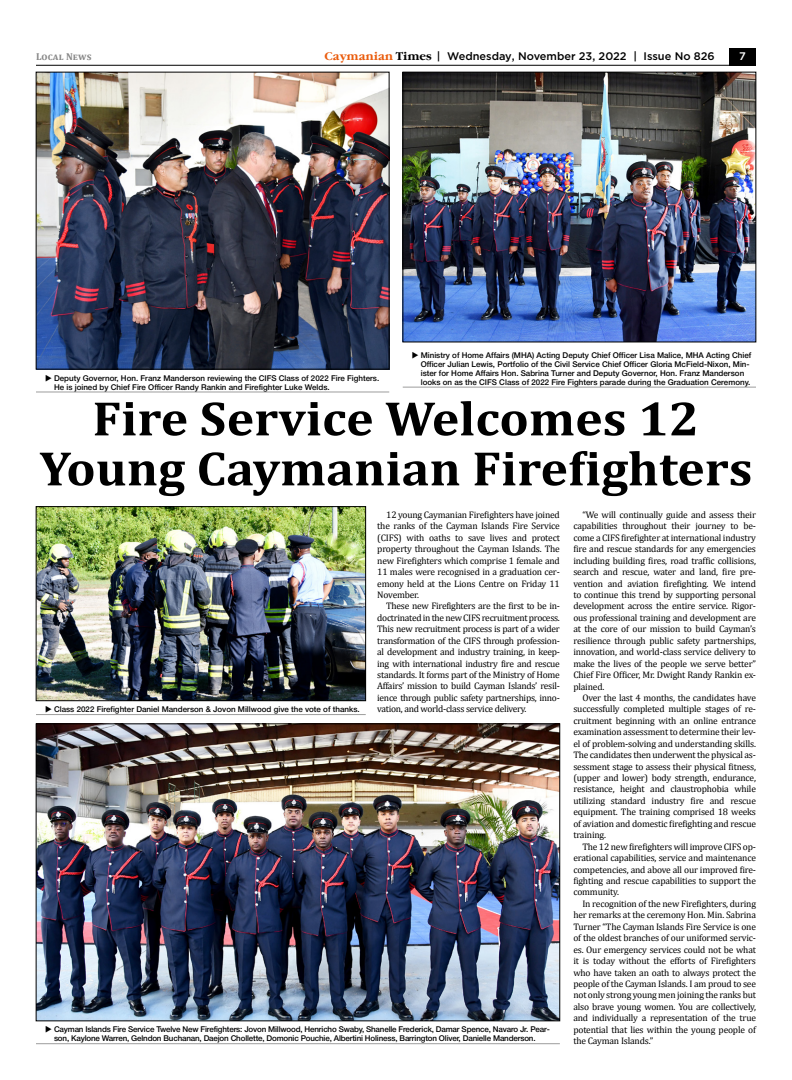
<style>
.page{position:relative;width:792px;height:1080px;background:#fff}
.page>*{position:absolute;margin:0;border:0;box-sizing:border-box;transform-origin:0 0}
.t1{font:700 49px/50px "Cambria";color:#000;text-align:center;scale:1.06 1}
.t2{font:500 11px "Gotham";color:#000}
.t3{font:500 11px "Gotham";color:#fff}
.t4{font:700 10px "Cambria";letter-spacing:.01em;color:#878787}
.t5{font:9.5px/11.4px "Cambria";letter-spacing:-.02em;color:#000;text-align:justify}
.t6{font:500 8px/9px "Helvetica Neue Cyr";color:#000}
.t7{font:500 8px/9px "Helvetica Neue Cyr";letter-spacing:-.02em;color:#000}
.s1{font-family:"Garamond C";font-weight:700;color:#ea5b0b}
.s2{font-family:"Garamond C";font-weight:700}
</style>
<div class="page">
<hr style="left:36px;top:1044px;width:524px;height:1px;background:#9d9d9c">
<img style="left:38px;top:726px;width:520px;height:293px">
<div style="left:36px;top:724px;width:524px;height:297px;border:1px solid #000"></div>
<hr style="left:36px;top:392px;width:353px;height:1px;background:#9d9d9c">
<hr style="left:36px;top:714px;width:330px;height:1px;background:#9d9d9c">
<hr style="left:403px;top:387px;width:353px;height:1px;background:#9d9d9c">
<img style="left:38px;top:74px;width:349px;height:293px">
<div style="left:36px;top:72px;width:353px;height:297px;border:1px solid #000"></div>
<img style="left:38px;top:508px;width:326px;height:191px">
<div style="left:36px;top:506px;width:330px;height:195px;border:1px solid #000"></div>
<img style="left:405px;top:74px;width:349px;height:266px">
<div style="left:403px;top:72px;width:353px;height:270px;border:1px solid #000"></div>
<div style="left:729px;top:48px;width:27px;height:18px;background:#000"></div>
<hr style="left:36px;top:65px;width:720px;height:1px;background:#000">
<p class="t4" style="left:36px;top:50px;width:57px">Local News</p>
<p class="t2" style="left:325px;top:49px;width:392px"><span class="s1">Caymanian</span> <span class="s2">Times</span> | Wednesday, November 23, 2022 | Issue No 826</p>
<p class="t3" style="left:739px;top:49px;width:8px">7</p>
<p class="t6" style="left:54px;top:373px;width:327px">Deputy Governor, Hon. Franz Manderson reviewing the CIFS Class of 2022 Fire Fighters.<br>He is joined by Chief Fire Officer Randy Rankin and Firefighter Luke Welds.</p>
<p class="t6" style="left:421px;top:351px;width:332px">Ministry of Home Affairs (MHA) Acting Deputy Chief Officer Lisa Malice, MHA Acting Chief Officer Julian Lewis, Portfolio of the Civil Service Chief Officer Gloria McField-Nixon, Min&shy;ister for Home Affairs Hon. Sabrina Turner and Deputy Governor, Hon. Franz Manderson looks on as the CIFS Class of 2022 Fire Fighters parade during the Graduation Ceremony.</p>
<h1 class="t1" style="left:39px;top:392px;width:674px">Fire Service Welcomes 12<br>Young Caymanian Firefighters</h1>
<p class="t5" style="left:377px;top:509px;width:184px;text-indent:9px">12 young Caymanian Firefighters have joined the ranks of the Cayman Islands Fire Service (CIFS) with oaths to save lives and protect property throughout the Cayman Islands. The new Firefighters which comprise 1 female and 11 males were recognised in a graduation cer&shy;emony held at the Lions Centre on Friday 11<br>November.</p>
<p class="t5" style="left:377px;top:600px;width:184px;text-indent:9px">These new Firefighters are the first to be in&shy;doctrinated in the new CIFS recruitment process.<br>This new recruitment process is part of a wider transformation of the CIFS through profession&shy;al development and industry training, in keep&shy;ing with international industry fire and rescue standards. It forms part of the Ministry of Home Affairs’ mission to build Cayman Islands’ resil&shy;ience through public safety partnerships, inno&shy;vation, and world-class service delivery.</p>
<p class="t5" style="left:573px;top:509px;width:184px;text-indent:9px">“We will continually guide and assess their capabilities throughout their journey to be&shy;come a CIFS firefighter at international industry fire and rescue standards for any emergencies including building fires, road traffic collisions, search and rescue, water and land, fire pre&shy;vention and aviation firefighting. We intend to continue this trend by supporting personal development across the entire service. Rigor&shy;ous professional training and development are at the core of our mission to build Cayman’s resilience through public safety partnerships, innovation, and world-class service delivery to make the lives of the people we serve better” Chief Fire Officer, Mr. Dwight Randy Rankin ex&shy;plained.</p>
<p class="t5" style="left:573px;top:692px;width:184px;text-indent:9px">Over the last 4 months, the candidates have successfully completed multiple stages of re&shy;cruitment beginning with an online entrance examination assessment to determine their lev&shy;el of problem-solving and understanding skills.<br>The candidates then underwent the physical as&shy;sessment stage to assess their physical fitness, (upper and lower) body strength, endurance, resistance, height and claustrophobia while utilizing standard industry fire and rescue equipment. The training comprised 18 weeks of aviation and domestic firefighting and rescue training.</p>
<p class="t5" style="left:573px;top:841px;width:184px;text-indent:9px">The 12 new firefighters will improve CIFS op&shy;erational capabilities, service and maintenance competencies, and above all our improved fire&shy;fighting and rescue capabilities to support the community.</p>
<p class="t5" style="left:573px;top:898px;width:184px;text-indent:9px">In recognition of the new Firefighters, during her remarks at the ceremony Hon. Min. Sabrina Turner “The Cayman Islands Fire Service is one of the oldest branches of our uniformed servic&shy;es. Our emergency services could not be what it is today without the efforts of Firefighters who have taken an oath to always protect the people of the Cayman Islands. I am proud to see not only strong young men joining the ranks but also brave young women. You are collectively, and individually a representation of the true potential that lies within the young people of the Cayman Islands.”</p>
<p class="t6" style="left:54px;top:705px;width:307px">Class 2022 Firefighter Daniel Manderson &amp; Jovon Millwood give the vote of thanks.</p>
<p class="t7" style="left:54px;top:1025px;width:497px">Cayman Islands Fire Service Twelve New Firefighters: Jovon Millwood, Henricho Swaby, Shanelle Frederick, Damar Spence, Navaro Jr. Pear&shy;son, Kaylone Warren, Gelndon Buchanan, Daejon Chollette, Domonic Pouchie, Albertini Holiness, Barrington Oliver, Danielle Manderson.</p>
</div>
